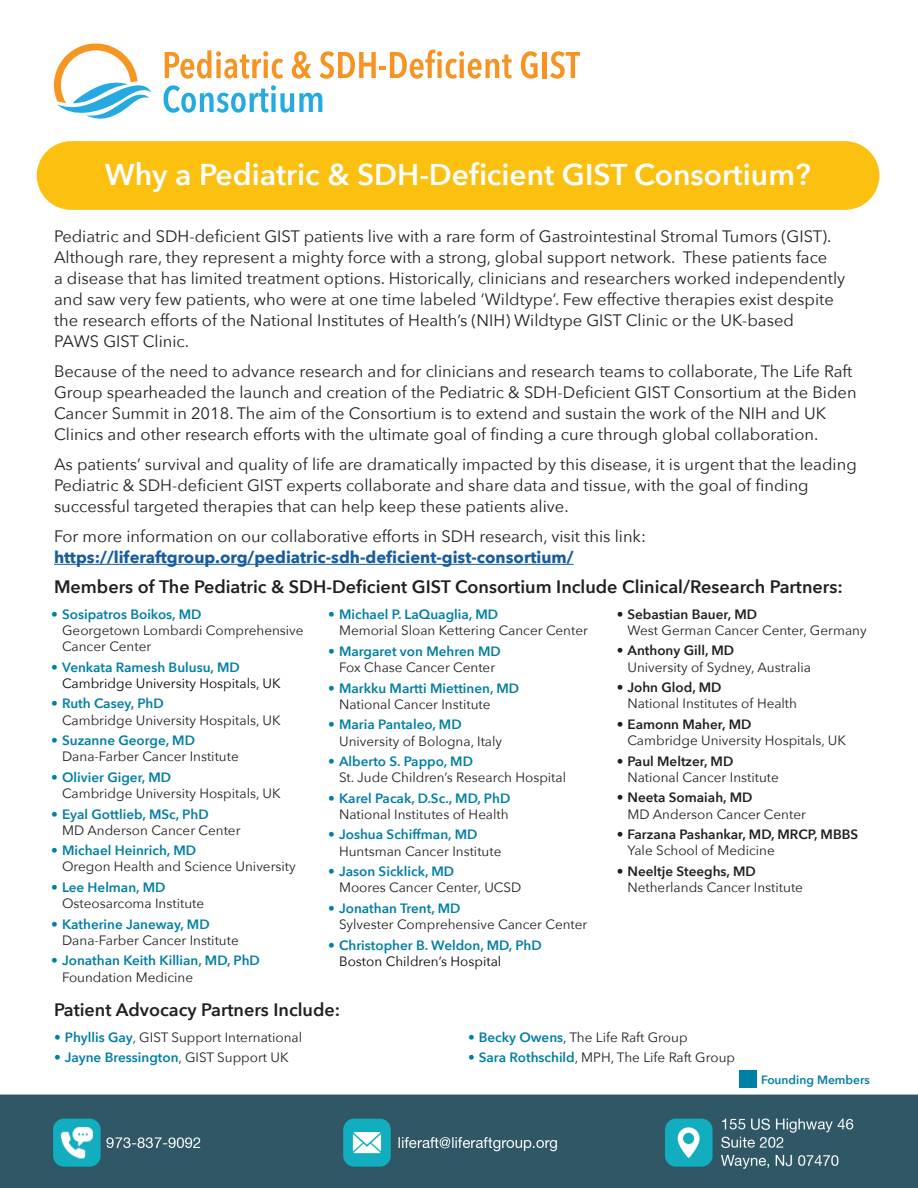
<style>
.page{position:relative;width:918px;height:1188px;background:#fff}
.page>*{position:absolute;margin:0;border:0;box-sizing:border-box;transform-origin:0 0}
.t1{font:600 30px "Avenir Next";color:#fff}
.t2{font:600 18px "Avenir Next";color:#231f20}
.t3{font:16.5px/21px "Avenir Next";color:#231f20}
.t4{font:700 16.5px "Avenir Next";color:#175d9e}
.t5{font:13.5px/16.2px "Avenir Next";color:#231f20}
.t6{font:600 13.5px/16.2px "Avenir Next";color:#007fa5}
.t7{font:13.5px/16.2px "Avenir Next";color:#040503}
.t8{font:600 13.5px/16.2px "Avenir Next";color:#231f20}
.t9{font:600 12px "Avenir Next";color:#007fa5}
.s1{font-weight:600;color:#007fa5}
.s2{font-weight:400;color:#231f20}
.s3{font-weight:400;color:#040503}
.s4{font-weight:600}
.s5{font-weight:400}
</style>
<div class="page">
<img style="left:0;top:1094px;width:918px;height:94px">
<hr style="left:54px;top:564px;width:520px;height:1px;background:#175d9e">
<div style="left:37px;top:141px;width:842px;height:69px;background:#fcc011;border-radius:34px"></div>
<div style="left:739px;top:1070px;width:18px;height:18px;background:#007fa5"></div>
<svg style="left:54px;top:44px;width:98px;height:75px"></svg>
<svg style="left:165px;top:50px;width:118px;height:29px"></svg>
<svg style="left:292px;top:51px;width:19px;height:28px"></svg>
<svg style="left:320px;top:49px;width:192px;height:30px"></svg>
<svg style="left:521px;top:51px;width:17px;height:28px"></svg>
<div style="left:542px;top:52px;width:5px;height:26px;background:#f79321"></div>
<svg style="left:550px;top:51px;width:30px;height:28px"></svg>
<svg style="left:164px;top:85px;width:158px;height:28px"></svg>
<p class="t1" style="left:105px;top:149px;width:707px">Why a Pediatric &amp; SDH-Deficient GIST Consortium?</p>
<p class="t3" style="left:54px;top:225px;width:793px">Pediatric and SDH-deficient GIST patients live with a rare form of Gastrointestinal Stromal Tumors (GIST).<br>Although rare, they represent a mighty force with a strong, global support network. These patients face<br>a disease that has limited treatment options. Historically, clinicians and researchers worked independently and saw very few patients, who were at one time labeled ‘Wildtype’. Few effective therapies exist despite the research efforts of the National Institutes of HeaIth’s (NIH) Wildtype GIST Clinic or the UK-based<br>PAWS GIST Clinic.</p>
<p class="t3" style="left:54px;top:360px;width:804px">Because of the need to advance research and for clinicians and research teams to collaborate, The Life Raft Group spearheaded the launch and creation of the Pediatric &amp; SDH-Deficient GIST Consortium at the Biden Cancer Summit in 2018. The aim of the Consortium is to extend and sustain the work of the NIH and UK Clinics and other research efforts with the ultimate goal of finding a cure through global collaboration.</p>
<p class="t3" style="left:54px;top:453px;width:804px">As patients’ survival and quality of life are dramatically impacted by this disease, it is urgent that the leading<br>Pediatric &amp; SDH-deficient GIST experts collaborate and share data and tissue, with the goal of finding successful targeted therapies that can help keep these patients alive.</p>
<p class="t3" style="left:54px;top:525px;width:594px">For more information on our collaborative efforts in SDH research, visit this link:</p>
<p class="t4" style="left:54px;top:543px;width:521px">https://liferaftgroup.org/pediatric-sdh-deficient-gist-consortium/</p>
<p class="t2" style="left:54px;top:571px;width:790px">Members of The Pediatric &amp; SDH-Deficient GIST Consortium Include Clinical/Research Partners:</p>
<p class="t5" style="left:62px;top:605px;width:243px;text-indent:-11px"><span class="s1">• Sosipatros Boikos, MD<br></span>Georgetown Lombardi Comprehensive<br>Cancer Center</p>
<p class="t7" style="left:62px;top:658px;width:220px;text-indent:-11px"><span class="s1">• Venkata Ramesh Bulusu, MD<br></span>Cambridge University Hospitals, UK</p>
<p class="t5" style="left:62px;top:695px;width:220px;text-indent:-11px"><span class="s1">• Ruth Casey, PhD<br></span>Cambridge University Hospitals, UK</p>
<p class="t5" style="left:62px;top:732px;width:178px;text-indent:-11px"><span class="s1">• Suzanne George, MD<br></span>Dana-Farber Cancer Institute</p>
<p class="t5" style="left:62px;top:768px;width:220px;text-indent:-11px"><span class="s1">• Olivier Giger, MD<br></span>Cambridge University Hospitals, UK</p>
<p class="t5" style="left:62px;top:805px;width:180px;text-indent:-11px"><span class="s1">• Eyal Gottlieb, MSc, PhD<br></span>MD Anderson Cancer Center</p>
<p class="t5" style="left:62px;top:842px;width:235px;text-indent:-11px"><span class="s1">• Michael Heinrich, MD<br></span>Oregon Health and Science University</p>
<p class="t5" style="left:62px;top:879px;width:144px;text-indent:-11px"><span class="s1">• Lee Helman, MD<br></span>Osteosarcoma Institute</p>
<p class="t5" style="left:62px;top:915px;width:178px;text-indent:-11px"><span class="s1">• Katherine Janeway, MD<br></span>Dana-Farber Cancer Institute</p>
<p class="t6" style="left:62px;top:952px;width:199px;text-indent:-11px">• Jonathan Keith Killian, MD, PhD<br><span class="s2">Foundation Medicine</span></p>
<p class="t5" style="left:339px;top:606px;width:250px;text-indent:-11px"><span class="s1">• Michael P. LaQuaglia, MD<br></span>Memorial Sloan Kettering Cancer Center</p>
<p class="t6" style="left:328px;top:643px;width:174px;text-align:center">• Margaret von Mehren MD<br><span class="s2">Fox Chase Cancer Center</span></p>
<p class="t6" style="left:339px;top:679px;width:182px;text-indent:-11px">• Markku Martti Miettinen, MD<br><span class="s2">National Cancer Institute</span></p>
<p class="t5" style="left:339px;top:716px;width:165px;text-indent:-11px"><span class="s1">• Maria Pantaleo, MD<br></span>University of Bologna, Italy</p>
<p class="t5" style="left:339px;top:753px;width:229px;text-indent:-11px"><span class="s1">• Alberto S. Pappo, MD<br></span>St. Jude Children’s Research Hospital</p>
<p class="t5" style="left:328px;top:789px;width:184px;text-align:right"><span class="s1">• Karel Pacak, D.Sc., MD, PhD<br></span>National Institutes of Health</p>
<p class="t5" style="left:339px;top:826px;width:164px;text-indent:-11px"><span class="s1">• Joshua Schiffman, MD<br></span>Huntsman Cancer Institute</p>
<p class="t5" style="left:339px;top:863px;width:184px;text-indent:-11px"><span class="s1">• Jason Sicklick, MD<br></span>Moores Cancer Center, UCSD</p>
<p class="t5" style="left:339px;top:900px;width:250px;text-indent:-11px"><span class="s1">• Jonathan Trent, MD<br></span>Sylvester Comprehensive Cancer Center</p>
<p class="t6" style="left:339px;top:936px;width:204px;text-indent:-11px">• Christopher B. Weldon, MD, PhD<br><span class="s3">Boston Children’s Hospital</span></p>
<p class="t2" style="left:54px;top:994px;width:288px">Patient Advocacy Partners Include:</p>
<p class="t5" style="left:627px;top:605px;width:241px;text-indent:-11px"><span class="s4">• Sebastian Bauer, MD<br></span>West German Cancer Center, Germany</p>
<p class="t5" style="left:627px;top:642px;width:185px;text-indent:-11px"><span class="s4">• Anthony Gill, MD<br></span>University of Sydney, Australia</p>
<p class="t5" style="left:627px;top:679px;width:171px;text-indent:-11px"><span class="s4">• John Glod, MD<br></span>National Institutes of Health</p>
<p class="t5" style="left:627px;top:716px;width:220px;text-indent:-11px"><span class="s4">• Eamonn Maher, MD<br></span>Cambridge University Hospitals, UK</p>
<p class="t5" style="left:627px;top:752px;width:153px;text-indent:-11px"><span class="s4">• Paul Meltzer, MD<br></span>National Cancer Institute</p>
<p class="t5" style="left:627px;top:789px;width:180px;text-indent:-11px"><span class="s4">• Neeta Somaiah, MD<br></span>MD Anderson Cancer Center</p>
<p class="t8" style="left:627px;top:826px;width:232px;text-indent:-11px">• Farzana Pashankar, MD, MRCP, MBBS<br><span class="s5">Yale School of Medicine</span></p>
<p class="t5" style="left:627px;top:862px;width:177px;text-indent:-11px"><span class="s4">• Neeltje Steeghs, MD<br></span>Netherlands Cancer Institute</p>
<p class="t5" style="left:54px;top:1028px;width:250px"><span class="s1">• Phyllis Gay</span>, GIST Support International</p>
<p class="t6" style="left:54px;top:1049px;width:236px">• Jayne Bressington<span class="s2">, GIST Support UK</span></p>
<p class="t5" style="left:468px;top:1028px;width:221px"><span class="s1">• Becky Owens</span>, The Life Raft Group</p>
<p class="t5" style="left:468px;top:1049px;width:269px"><span class="s1">• Sara Rothschild</span>, MPH, The Life Raft Group</p>
<p class="t9" style="left:761px;top:1069px;width:110px">Founding Members</p>
</div>
